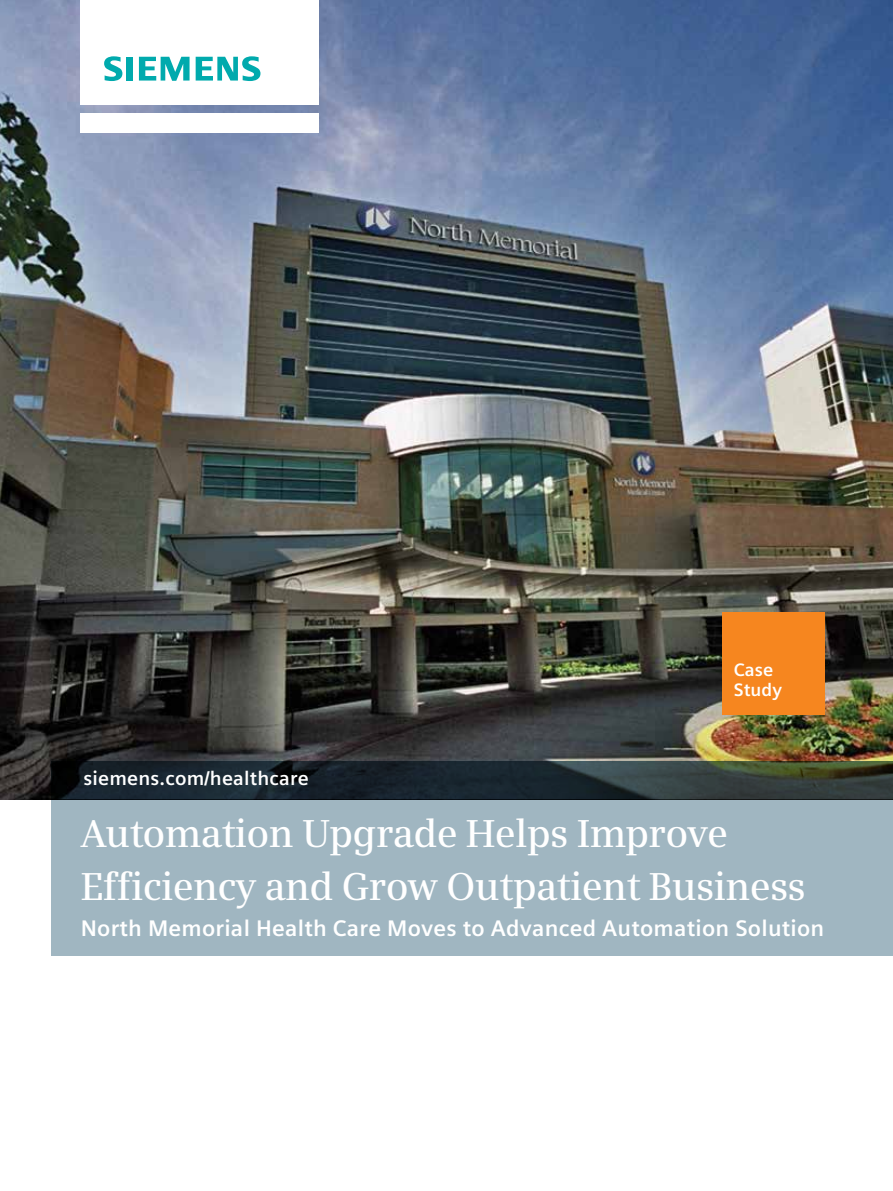
<style>
.page{position:relative;width:893px;height:1191px;background:#fff}
.page>*{position:absolute;margin:0;border:0;box-sizing:border-box;transform-origin:0 0}
.t1{font:600 38.85px/52.5px "Siemens Serif";letter-spacing:-.02em;color:#fff}
.t2{font:700 22.5px "Siemens Sans Global";letter-spacing:.01em;color:#fff}
.t3{font:700 19.5px "Siemens Sans Global";letter-spacing:.01em;color:#fff}
.t4{font:700 18px/20.7px "Siemens Sans Global";letter-spacing:.005em;color:#fff}
</style>
<div class="page">
<img style="left:0;top:0;width:893px;height:799px">
<div style="left:51px;top:799px;width:842px;height:157px;background:#a0b6c1"></div>
<div style="left:81px;top:114px;width:238px;height:19px;background:#fff"></div>
<div style="left:81px;top:0;width:238px;height:104px;background:#fff"></div>
<svg style="left:104px;top:56px;width:18px;height:25px"></svg>
<div style="left:126px;top:57px;width:7px;height:24px;background:#00aaad"></div>
<svg style="left:139px;top:57px;width:51px;height:24px"></svg>
<svg style="left:196px;top:56px;width:64px;height:25px"></svg>
<div style="left:723px;top:612px;width:102px;height:102px;background:#f6861f"></div>
<svg style="left:51px;top:761px;width:842px;height:38px;background:#232e31"></svg>
<p class="t4" style="left:734px;top:659px;width:50px">Case<br>Study</p>
<p class="t3" style="left:83px;top:763px;width:227px">siemens.com/healthcare</p>
<p class="t1" style="left:81px;top:807px;width:727px">Automation Upgrade Helps Improve<br>Efficiency and Grow Outpatient Business</p>
<p class="t2" style="left:81px;top:911px;width:745px">North Memorial Health Care Moves to Advanced Automation Solution</p>
</div>
